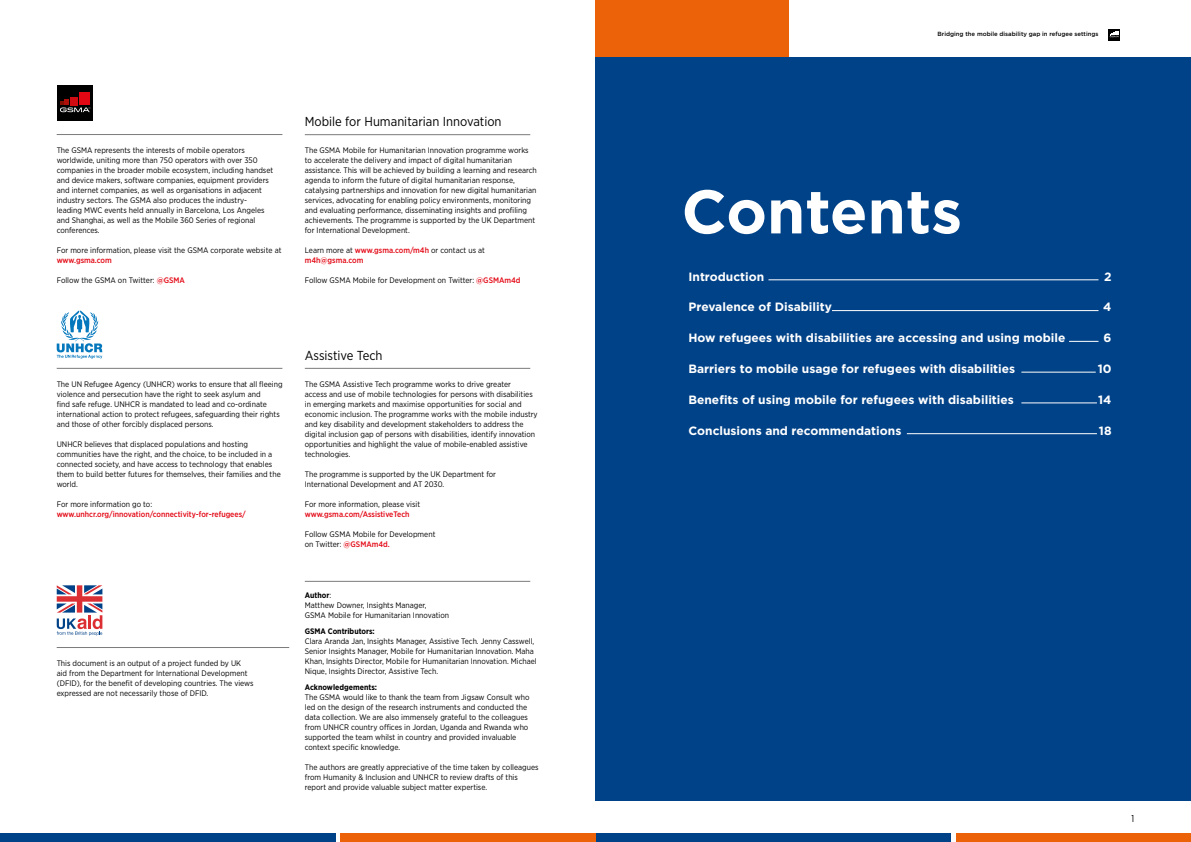
<style>
.page{position:relative;width:1191px;height:842px;background:#fff}
.page>*{position:absolute;margin:0;border:0;box-sizing:border-box;transform-origin:0 0}
.t1{font:700 61.4px "Gotham";color:#fff}
.t2{font:13px "Gotham Narrow";color:#000}
.t3{font:700 12px "Gotham";color:#fff}
.t4{font:10px "Gotham X Narrow";color:#000}
.t5{font:8px/10px "Gotham Narrow";color:#000}
.t6{font:500 8px/10px "Gotham Narrow";color:#e30613}
.t7{font:700 8px "Gotham Narrow";color:#000}
.t8{font:500 6px "Gotham";color:#000}
.s1{font-weight:500;color:#e30613}
.s2{font-weight:400;color:#000}
.s3{font-weight:700}
</style>
<div class="page">
<div style="left:595px;top:57px;width:596px;height:743px;background:#004288"></div>
<hr style="left:768px;top:279px;width:330px;height:1px;background:#fff">
<hr style="left:832px;top:310px;width:266px;height:1px;background:#fff">
<svg style="left:1069px;top:341px;width:29px;height:1px"></svg>
<hr style="left:1021px;top:372px;width:74px;height:1px;background:#fff">
<hr style="left:1021px;top:402px;width:76px;height:1px;background:#fff">
<hr style="left:907px;top:433px;width:190px;height:1px;background:#fff">
<hr style="left:57px;top:134px;width:225px;height:1px;background:#7c7b7b">
<svg style="left:57px;top:85px;width:36px;height:1px"></svg>
<div style="left:57px;top:86px;width:36px;height:35px;background:#000"></div>
<svg style="left:60px;top:100px;width:30px;height:12px"></svg>
<div style="left:70px;top:97px;width:8px;height:8px;background:#d20a11"></div>
<div style="left:79px;top:93px;width:10px;height:12px;background:#e30613"></div>
<hr style="left:305px;top:134px;width:225px;height:1px;background:#7c7b7b">
<hr style="left:57px;top:368px;width:225px;height:1px;background:#7c7b7b">
<svg style="left:57px;top:311px;width:45px;height:48px"></svg>
<hr style="left:305px;top:368px;width:225px;height:1px;background:#7c7b7b">
<hr style="left:305px;top:581px;width:225px;height:1px;background:#7c7b7b">
<hr style="left:57px;top:647px;width:232px;height:1px;background:#7c7b7b">
<svg style="left:57px;top:585px;width:45px;height:51px"></svg>
<svg style="left:1108px;top:29px;width:12px;height:11px"></svg>
<svg style="left:1109px;top:31px;width:10px;height:6px"></svg>
<div style="left:595px;top:833px;width:356px;height:9px;background:#004288"></div>
<div style="left:0;top:833px;width:335px;height:9px;background:#004288"></div>
<div style="left:956px;top:833px;width:235px;height:9px;background:#eb6209"></div>
<div style="left:340px;top:833px;width:255px;height:9px;background:#eb6209"></div>
<div style="left:595px;top:0;width:194px;height:57px;background:#eb6209"></div>
<p class="t5" style="left:57px;top:145px;width:218px">The GSMA represents the interests of mobile operators worldwide, uniting more than 750 operators with over 350 companies in the broader mobile ecosystem, including handset and device makers, software companies, equipment providers and internet companies, as well as organisations in adjacent industry sectors. The GSMA also produces the industry&shy;leading MWC events held annually in Barcelona, Los Angeles and Shanghai, as well as the Mobile 360 Series of regional conferences.</p>
<p class="t5" style="left:57px;top:245px;width:226px">For more information, please visit the GSMA corporate website at</p>
<p class="t6" style="left:57px;top:255px;width:57px">www.gsma.com</p>
<p class="t5" style="left:57px;top:275px;width:130px">Follow the GSMA on Twitter: <span class="s1">@GSMA</span></p>
<h2 class="t2" style="left:305px;top:114px;width:198px">Mobile for Humanitarian Innovation</h2>
<p class="t5" style="left:305px;top:145px;width:233px">The GSMA Mobile for Humanitarian Innovation programme works to accelerate the delivery and impact of digital humanitarian assistance. This will be achieved by building a learning and research agenda to inform the future of digital humanitarian response, catalysing partnerships and innovation for new digital humanitarian services, advocating for enabling policy environments, monitoring and evaluating performance, disseminating insights and profiling achievements. The programme is supported by the UK Department for International Development.</p>
<p class="t6" style="left:305px;top:245px;width:182px"><span class="s2">Learn more at</span> www.gsma.com/m4h <span class="s2">or contact us at </span>m4h@gsma.com</p>
<p class="t5" style="left:305px;top:275px;width:217px">Follow GSMA Mobile for Development on Twitter: <span class="s1">@GSMAm4d</span></p>
<p class="t5" style="left:57px;top:379px;width:227px">The UN Refugee Agency (UNHCR) works to ensure that all fleeing violence and persecution have the right to seek asylum and<br>find safe refuge. UNHCR is mandated to lead and co-ordinate international action to protect refugees, safeguarding their rights and those of other forcibly displaced persons.</p>
<p class="t5" style="left:57px;top:439px;width:226px">UNHCR believes that displaced populations and hosting communities have the right, and the choice, to be included in a connected society, and have access to technology that enables them to build better futures for themselves, their families and the world.</p>
<p class="t5" style="left:57px;top:499px;width:97px">For more information go to:</p>
<p class="t6" style="left:57px;top:509px;width:191px">www.unhcr.org/innovation/connectivity-for-refugees/</p>
<p class="t5" style="left:57px;top:658px;width:198px">This document is an output of a project funded by UK aid from the Department for International Development (DFID), for the benefit of developing countries. The views expressed are not necessarily those of DFID.</p>
<h2 class="t2" style="left:305px;top:347px;width:79px">Assistive Tech</h2>
<p class="t5" style="left:305px;top:379px;width:234px">The GSMA Assistive Tech programme works to drive greater<br>access and use of mobile technologies for persons with disabilities in emerging markets and maximise opportunities for social and economic inclusion. The programme works with the mobile industry and key disability and development stakeholders to address the digital inclusion gap of persons with disabilities, identify innovation opportunities and highlight the value of mobile-enabled assistive technologies.</p>
<p class="t5" style="left:305px;top:469px;width:193px">The programme is supported by the UK Department for<br>International Development and AT 2030.</p>
<p class="t5" style="left:305px;top:499px;width:117px">For more information, please visit</p>
<p class="t6" style="left:305px;top:509px;width:106px">www.gsma.com/AssistiveTech</p>
<p class="t5" style="left:305px;top:529px;width:132px">Follow GSMA Mobile for Development on Twitter: <span class="s1">@GSMAm4d.</span></p>
<p class="t5" style="left:305px;top:590px;width:146px"><span class="s3">Author</span>:<br>Matthew Downer, Insights Manager,<br>GSMA Mobile for Humanitarian Innovation</p>
<p class="t7" style="left:305px;top:626px;width:71px">GSMA Contributors:</p>
<p class="t5" style="left:305px;top:636px;width:233px">Clara Aranda Jan, Insights Manager, Assistive Tech. Jenny Casswell, Senior Insights Manager, Mobile for Humanitarian Innovation. Maha Khan, Insights Director, Mobile for Humanitarian Innovation. Michael Nique, Insights Director, Assistive Tech.</p>
<p class="t7" style="left:305px;top:682px;width:74px">Acknowledgements:</p>
<p class="t5" style="left:305px;top:692px;width:226px">The GSMA would like to thank the team from Jigsaw Consult who led on the design of the research instruments and conducted the data collection. We are also immensely grateful to the colleagues from UNHCR country offices in Jordan, Uganda and Rwanda who supported the team whilst in country and provided invaluable context specific knowledge.</p>
<p class="t5" style="left:305px;top:762px;width:235px">The authors are greatly appreciative of the time taken by colleagues from Humanity &amp; Inclusion and UNHCR to review drafts of this report and provide valuable subject matter expertise.</p>
<p class="t8" style="left:937px;top:30px;width:162px">Bridging the mobile disability gap in refugee settings</p>
<h1 class="t1" style="left:681px;top:171px;width:282px">Contents</h1>
<h3 class="t3" style="left:688px;top:268px;width:77px">Introduction</h3>
<h3 class="t3" style="left:1104px;top:268px;width:9px">2</h3>
<h3 class="t3" style="left:688px;top:299px;width:145px">Prevalence of Disability</h3>
<h3 class="t3" style="left:1103px;top:299px;width:10px">4</h3>
<h3 class="t3" style="left:688px;top:330px;width:378px">How refugees with disabilities are accessing and using mobile</h3>
<h3 class="t3" style="left:1103px;top:330px;width:9px">6</h3>
<h3 class="t3" style="left:688px;top:361px;width:328px">Barriers to mobile usage for refugees with disabilities</h3>
<h3 class="t3" style="left:1097px;top:361px;width:15px">10</h3>
<h3 class="t3" style="left:688px;top:392px;width:327px">Benefits of using mobile for refugees with disabilities</h3>
<h3 class="t3" style="left:1098px;top:392px;width:15px">14</h3>
<h3 class="t3" style="left:688px;top:423px;width:214px">Conclusions and recommendations</h3>
<h3 class="t3" style="left:1099px;top:423px;width:14px">18</h3>
<p class="t4" style="left:1131px;top:812px;width:4px">1</p>
</div>
